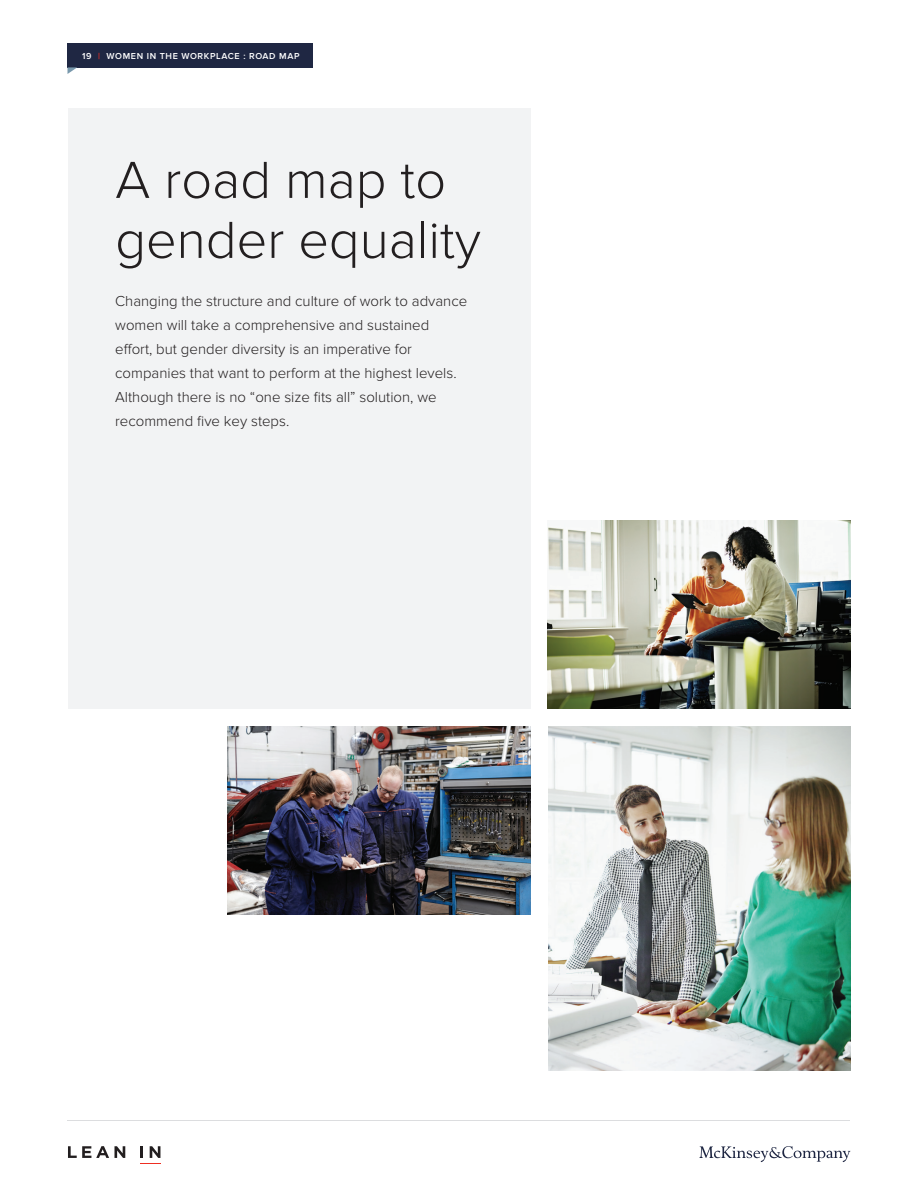
<style>
.page{position:relative;width:918px;height:1188px;background:#fff}
.page>*{position:absolute;margin:0;border:0;box-sizing:border-box;transform-origin:0 0}
.t1{font:300 54px/60px "Proxima Nova";color:#231f20}
.t2{font:300 15px/24px "Proxima Nova";color:#231f20}
.t3{font:600 9px "Proxima Nova";letter-spacing:.07em;color:#fff}
.s1{color:#ee2e22}
</style>
<div class="page">
<hr style="left:68px;top:1120px;width:782px;height:1px;background:#dcdddf">
<svg style="left:68px;top:1146px;width:57px;height:12px"></svg>
<svg style="left:140px;top:1146px;width:20px;height:18px"></svg>
<svg style="left:699px;top:1146px;width:151px;height:16px"></svg>
<div style="left:68px;top:43px;width:245px;height:24px;background:#1f2743"></div>
<svg style="left:68px;top:67px;width:9px;height:7px"></svg>
<div style="left:68px;top:108px;width:463px;height:600px;background:#f2f3f4"></div>
<img style="left:548px;top:520px;width:302px;height:188px">
<img style="left:228px;top:726px;width:302px;height:188px">
<img style="left:548px;top:726px;width:302px;height:345px">
<p class="t3" style="left:82px;top:51px;width:219px">19 <span class="s1">|</span> WOMEN IN THE WORKPLACE : ROAD MAP</p>
<h1 class="t1" style="left:115px;top:151px;width:367px">A road map to gender equality</h1>
<p class="t2" style="left:115px;top:289px;width:354px">Changing the structure and culture of work to advance women will take a comprehensive and sustained effort, but gender diversity is an imperative for companies that want to perform at the highest levels.<br>Although there is no “one size fits all” solution, we recommend five key steps.</p>
</div>
